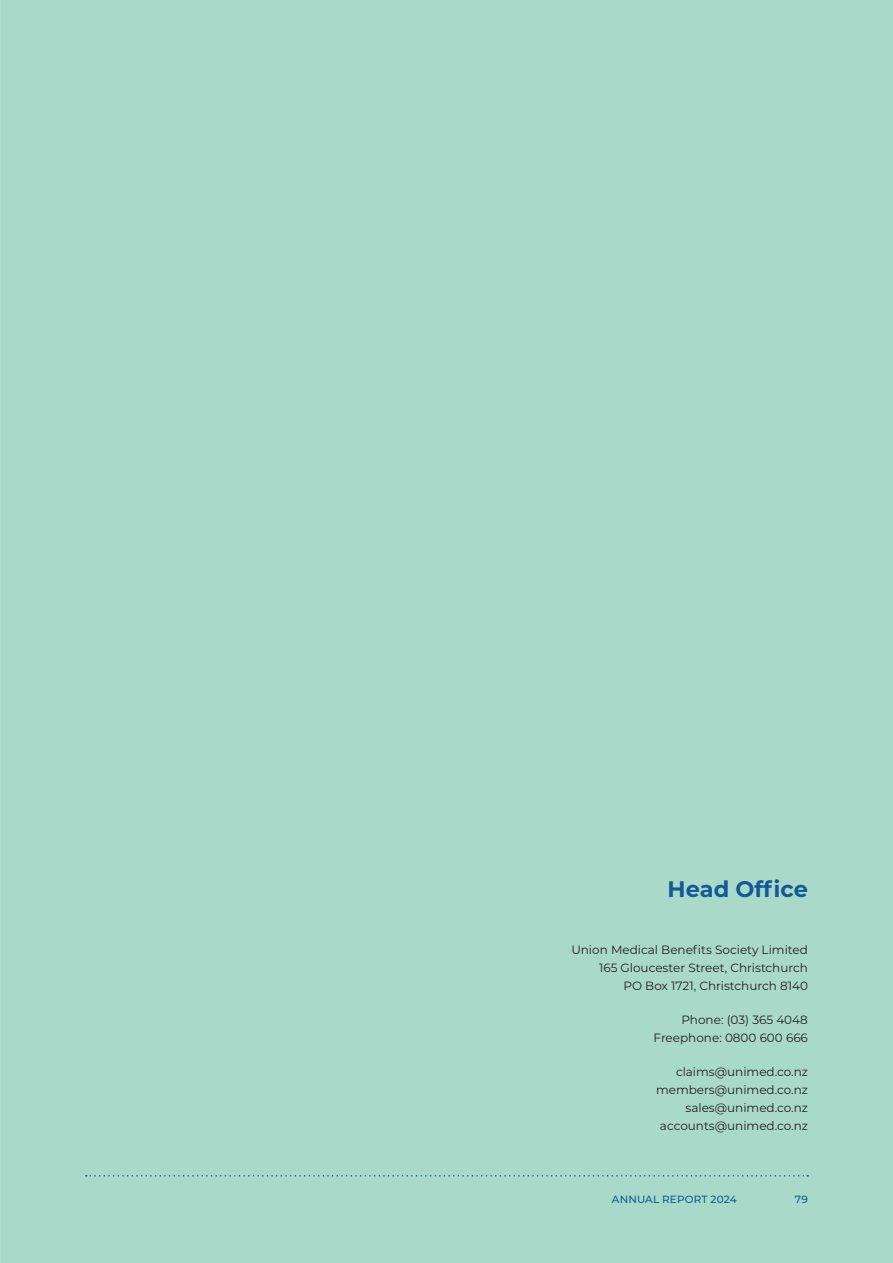
<style>
.page{position:relative;width:893px;height:1263px;background:#a9d9c9}
.page>*{position:absolute;margin:0;border:0;box-sizing:border-box;transform-origin:0 0}
.Heading_2{font:700 22.5px "Montserrat";color:#145996}
.Small_body_copy{font:12px/18px "Montserrat";color:#231f20;text-align:right}
.t1{font:500 10.5px "Montserrat";letter-spacing:.015em;color:#145996}
</style>
<div class="page">
<img style="left:0;top:0;width:1px;height:1263px">
<svg style="left:86px;top:1175px;width:722px;height:1px"></svg>
<p class="Heading_2" style="left:668px;top:873px;width:142px">Head Office</p>
<p class="Small_body_copy" style="left:571px;top:940px;width:238px">Union Medical Benefits Society Limited<br>165 Gloucester Street, Christchurch<br>PO Box 1721, Christchurch 8140</p>
<p class="Small_body_copy" style="left:653px;top:1010px;width:156px">Phone: (03) 365 4048<br>Freephone: 0800 600 666</p>
<p class="Small_body_copy" style="left:656px;top:1062px;width:153px">claims@unimed.co.nz members@unimed.co.nz sales@unimed.co.nz accounts@unimed.co.nz</p>
<p class="t1" style="left:612px;top:1192px;width:127px">ANNUAL REPORT 2024</p>
<p class="t1" style="left:795px;top:1192px;width:14px">79</p>
</div>
